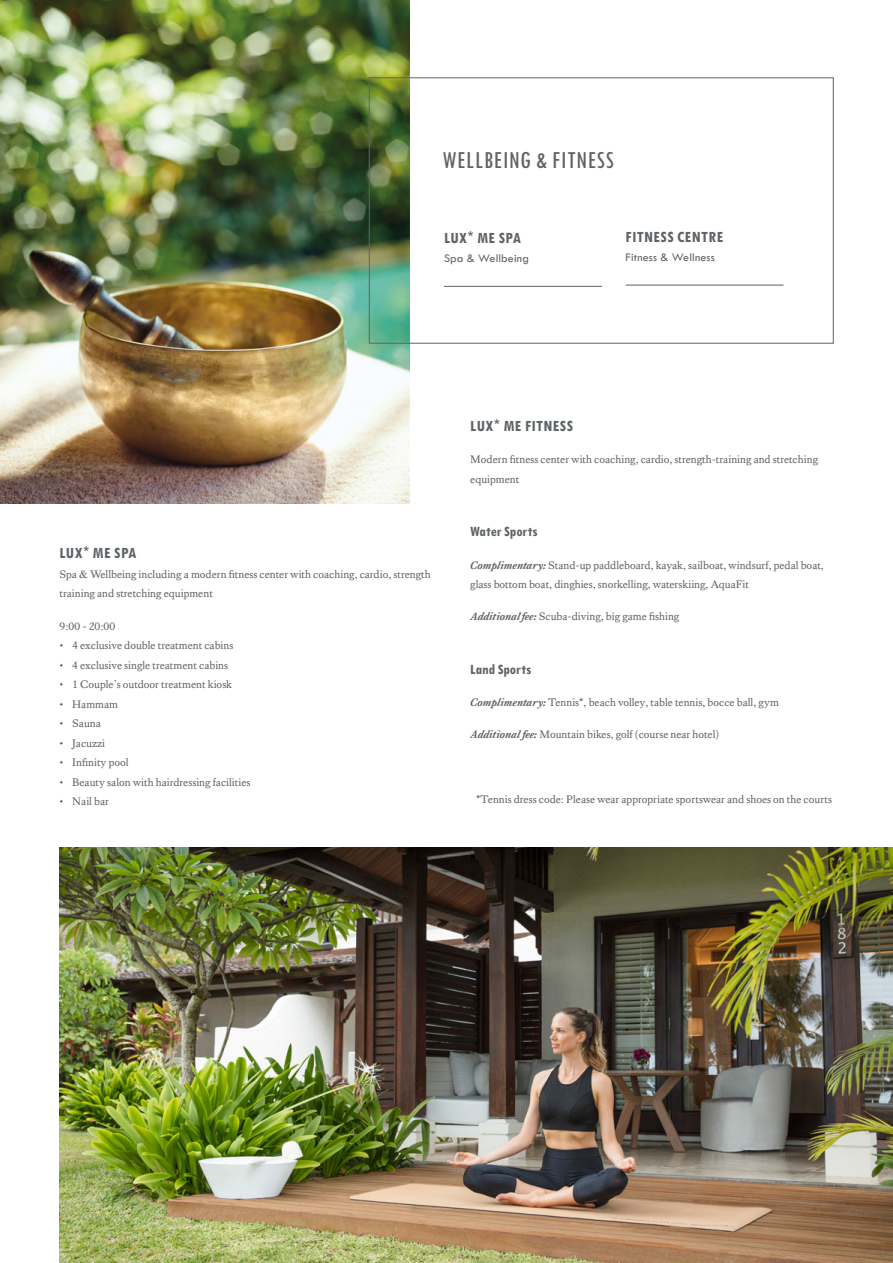
<style>
.page{position:relative;width:893px;height:1263px;background:#fff}
.page>*{position:absolute;margin:0;border:0;box-sizing:border-box;transform-origin:0 0}
.t1{font:500 condensed 25.5px "Tw Cen MT Std";letter-spacing:.025em;color:#5e6367}
.t2{font:700 condensed 16.5px "Tw Cen MT Std";letter-spacing:.025em;color:#5e6367}
.t3{font:700 condensed 15px "Tw Cen MT Std";color:#5e6367}
.t4{font:12px "Tw Cen";letter-spacing:.01em;color:#5e6367}
.t5{font:11.25px/19.5px "Kings Caslon";color:#5e6367}
.s1{font-family:"Arial";font-weight:400;font-stretch:normal}
.s2{font-family:"Times New Roman"}
.s3{font-weight:700;font-style:italic}
.s4{font-family:"Arial"}
</style>
<div class="page">
<img style="left:0;top:0;width:410px;height:503px">
<hr style="left:444px;top:286px;width:158px;height:1px;background:#5e6367">
<hr style="left:626px;top:285px;width:157px;height:1px;background:#5e6367">
<img style="left:60px;top:848px;width:833px;height:415px">
<h1 class="t1" style="left:442px;top:147px;width:173px">WELLBEING &amp; FITNESS</h1>
<h2 class="t2" style="left:444px;top:229px;width:79px">LUX<span class="s1">*</span> ME SPA</h2>
<p class="t4" style="left:444px;top:251px;width:86px">Spa &amp; Wellbeing</p>
<h2 class="t2" style="left:626px;top:228px;width:99px">FITNESS CENTRE</h2>
<p class="t4" style="left:626px;top:250px;width:91px">Fitness &amp; Wellness</p>
<h2 class="t2" style="left:60px;top:544px;width:79px">LUX<span class="s1">*</span> ME SPA</h2>
<p class="t5" style="left:60px;top:564px;width:373px">Spa <span class="s2">&amp;</span> Wellbeing including a modern fitness center with coaching, cardio, strength training and stretching equipment</p>
<p class="t5" style="left:60px;top:616px;width:57px">9:00 - 20:00</p>
<p class="t5" style="left:60px;top:636px;width:175px">• 4 exclusive double treatment cabins</p>
<p class="t5" style="left:60px;top:655px;width:170px">• 4 exclusive single treatment cabins</p>
<p class="t5" style="left:60px;top:675px;width:174px">• 1 Couple’s outdoor treatment kiosk</p>
<p class="t5" style="left:60px;top:694px;width:60px">• Hammam</p>
<p class="t5" style="left:60px;top:713px;width:43px">• Sauna</p>
<p class="t5" style="left:60px;top:733px;width:47px">• Jacuzzi</p>
<p class="t5" style="left:60px;top:752px;width:71px">• Infinity pool</p>
<p class="t5" style="left:60px;top:772px;width:192px">• Beauty salon with hairdressing facilities</p>
<p class="t5" style="left:60px;top:791px;width:51px">• Nail bar</p>
<h2 class="t2" style="left:470px;top:417px;width:104px">LUX<span class="s1">*</span> ME FITNESS</h2>
<p class="t5" style="left:470px;top:450px;width:349px">Modern fitness center with coaching, cardio, strength-training and stretching equipment</p>
<h3 class="t3" style="left:470px;top:524px;width:69px">Water Sports</h3>
<p class="t5" style="left:470px;top:555px;width:355px"><span class="s3">Complimentary:</span> Stand-up paddleboard, kayak, sailboat, windsurf, pedal boat, glass bottom boat, dinghies, snorkelling, waterskiing, AquaFit</p>
<p class="t5" style="left:470px;top:607px;width:211px"><span class="s3">Additional fee:</span> Scuba-diving, big game fishing</p>
<h3 class="t3" style="left:470px;top:661px;width:62px">Land Sports</h3>
<p class="t5" style="left:470px;top:692px;width:310px"><span class="s3">Complimentary:</span> Tennis<span class="s4">*</span>, beach volley, table tennis, bocce ball, gym</p>
<p class="t5" style="left:470px;top:725px;width:251px"><span class="s3">Additional fee:</span> Mountain bikes, golf (course near hotel)</p>
<p class="t5" style="left:476px;top:789px;width:357px"><span class="s4">*</span>Tennis dress code: Please wear appropriate sportswear and shoes on the courts</p>
</div>
